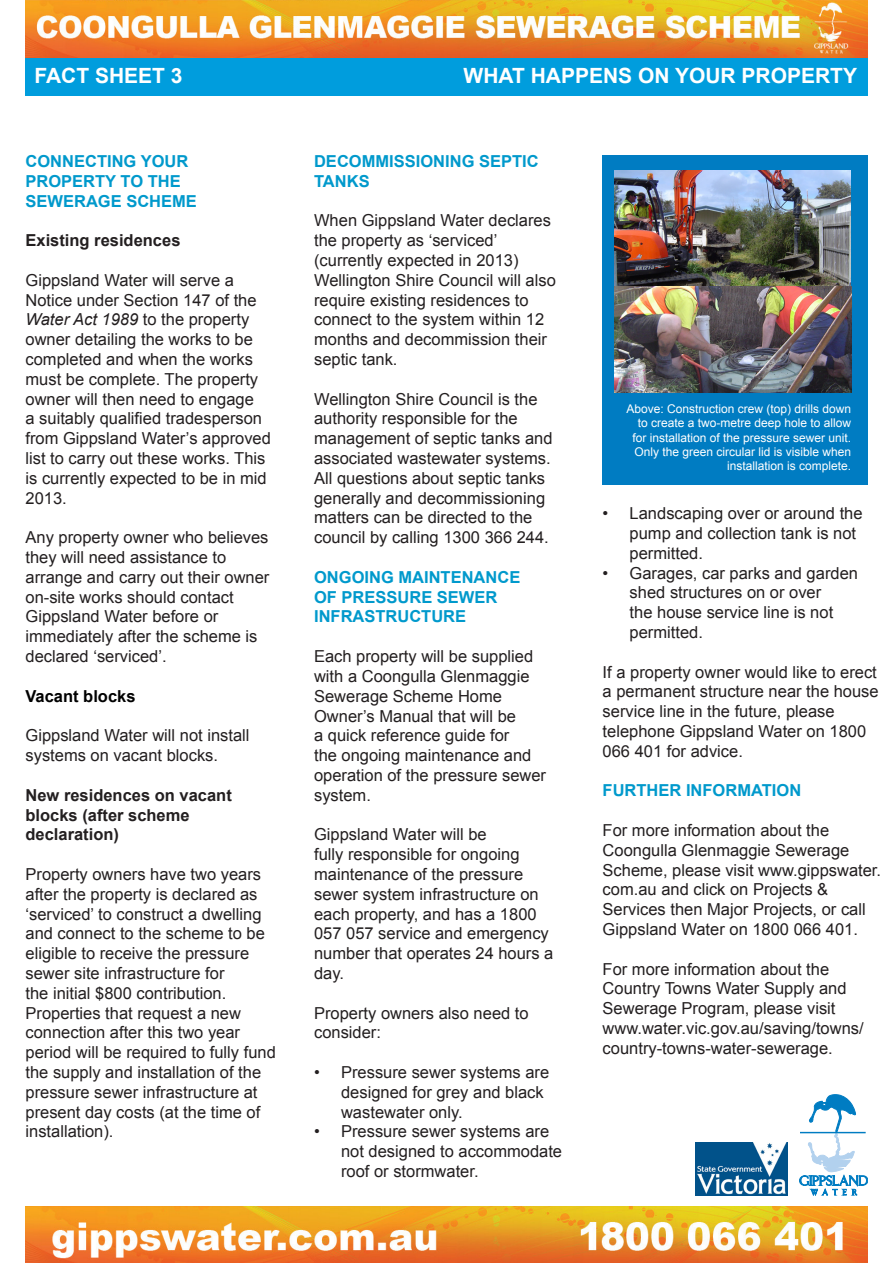
<style>
.page{position:relative;width:893px;height:1263px;background:#fff}
.page>*{position:absolute;margin:0;border:0;box-sizing:border-box;transform-origin:0 0}
.t1{font:700 21px "Arial";color:#fff}
.t2{font:16.5px/19.8px "Arial";color:#231f20}
.t3{font:700 16.5px/19.8px "Arial";color:#09c}
.t4{font:700 16.5px/19.8px "Arial";color:#231f20}
.t5{font:700 16.5px "Arial";color:#000}
.t6{font:12px/14.4px "Arial";color:#fff;text-align:right}
.s1{font-style:italic}
</style>
<div class="page">
<div style="left:25px;top:0;width:843px;height:96px;background:#009ddd"></div>
<img style="left:695px;top:1142px;width:93px;height:53px">
<svg style="left:799px;top:1094px;width:69px;height:101px"></svg>
<img style="left:25px;top:0;width:843px;height:57px">
<img style="left:25px;top:1207px;width:843px;height:56px">
<div style="left:603px;top:155px;width:265px;height:330px;background:#007cc2"></div>
<img style="left:615px;top:170px;width:236px;height:222px">
<p class="t1" style="left:34px;top:62px;width:150px">FACT SHEET 3</p>
<p class="t1" style="left:463px;top:62px;width:395px">WHAT HAPPENS ON YOUR PROPERTY</p>
<p class="t3" style="left:26px;top:152px;width:173px">CONNECTING YOUR<br>PROPERTY TO THE<br>SEWERAGE SCHEME</p>
<p class="t4" style="left:26px;top:231px;width:156px">Existing residences</p>
<p class="t2" style="left:26px;top:270px;width:247px">Gippsland Water will serve a<br>Notice under Section 147 of the<br><span class="s1">Water Act 1989</span> to the property owner detailing the works to be completed and when the works must be complete. The property owner will then need to engage<br>a suitably qualified tradesperson from Gippsland Water’s approved list to carry out these works. This is currently expected to be in mid<br>2013.</p>
<p class="t2" style="left:26px;top:528px;width:245px">Any property owner who believes they will need assistance to arrange and carry out their owner on-site works should contact<br>Gippsland Water before or immediately after the scheme is declared ‘serviced’.</p>
<p class="t5" style="left:26px;top:685px;width:112px">Vacant blocks</p>
<p class="t2" style="left:26px;top:726px;width:226px">Gippsland Water will not install systems on vacant blocks.</p>
<p class="t4" style="left:26px;top:785px;width:208px">New residences on vacant blocks (after scheme declaration)</p>
<p class="t2" style="left:26px;top:864px;width:252px">Property owners have two years after the property is declared as ‘serviced’ to construct a dwelling and connect to the scheme to be eligible to receive the pressure sewer site infrastructure for<br>the initial $800 contribution.<br>Properties that request a new connection after this two year period will be required to fully fund the supply and installation of the pressure sewer infrastructure at present day costs (at the time of installation).</p>
<p class="t3" style="left:314px;top:152px;width:226px">DECOMMISSIONING SEPTIC<br>TANKS</p>
<p class="t2" style="left:314px;top:211px;width:243px">When Gippsland Water declares the property as ‘serviced’ (currently expected in 2013)<br>Wellington Shire Council will also require existing residences to connect to the system within 12 months and decommission their septic tank.</p>
<p class="t2" style="left:314px;top:389px;width:240px">Wellington Shire Council is the authority responsible for the management of septic tanks and associated wastewater systems.<br>All questions about septic tanks generally and decommissioning matters can be directed to the council by calling 1300 366 244.</p>
<p class="t3" style="left:314px;top:568px;width:208px">ONGOING MAINTENANCE<br>OF PRESSURE SEWER<br>INFRASTRUCTURE</p>
<p class="t2" style="left:314px;top:646px;width:234px">Each property will be supplied with a Coongulla Glenmaggie<br>Sewerage Scheme Home<br>Owner’s Manual that will be<br>a quick reference guide for<br>the ongoing maintenance and operation of the pressure sewer system.</p>
<p class="t2" style="left:314px;top:825px;width:241px">Gippsland Water will be<br>fully responsible for ongoing maintenance of the pressure sewer system infrastructure on each property, and has a 1800<br>057 057 service and emergency number that operates 24 hours a day.</p>
<p class="t2" style="left:314px;top:1003px;width:216px">Property owners also need to consider:</p>
<p class="t2" style="left:341px;top:1062px;width:210px;text-indent:-27px">• Pressure sewer systems are designed for grey and black wastewater only.</p>
<p class="t2" style="left:341px;top:1122px;width:223px;text-indent:-27px">• Pressure sewer systems are not designed to accommodate roof or stormwater.</p>
<p class="t6" style="left:626px;top:401px;width:226px">Above: Construction crew (top) drills down to create a two-metre deep hole to allow for installation of the pressure sewer unit.<br>Only the green circular lid is visible when installation is complete.</p>
<p class="t2" style="left:630px;top:504px;width:234px;text-indent:-27px">• Landscaping over or around the pump and collection tank is not permitted.</p>
<p class="t2" style="left:630px;top:563px;width:230px;text-indent:-27px">• Garages, car parks and garden shed structures on or over<br>the house service line is not permitted.</p>
<p class="t2" style="left:603px;top:662px;width:278px">If a property owner would like to erect a permanent structure near the house service line in the future, please telephone Gippsland Water on 1800<br>066 401 for advice.</p>
<p class="t3" style="left:603px;top:781px;width:200px">FURTHER INFORMATION</p>
<p class="t2" style="left:603px;top:820px;width:280px">For more information about the Coongulla Glenmaggie Sewerage Scheme, please visit www.gippswater. com.au and click on Projects &amp; Services then Major Projects, or call Gippsland Water on 1800 066 401.</p>
<p class="t2" style="left:603px;top:959px;width:263px">For more information about the Country Towns Water Supply and Sewerage Program, please visit www.water.vic.gov.au/saving/towns/ country-towns-water-sewerage.</p>
</div>
